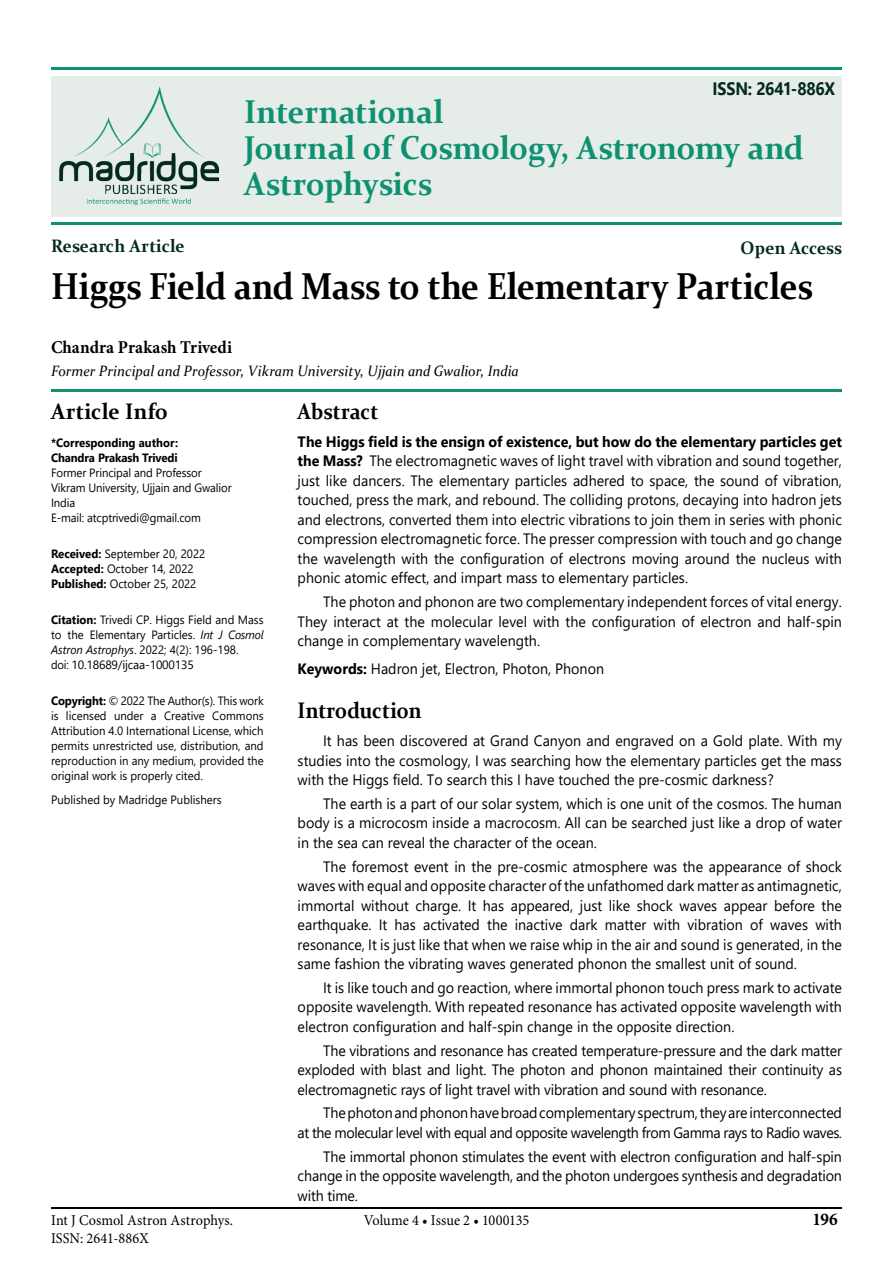
<style>
.page{position:relative;width:893px;height:1263px;background:#fff}
.page>*{position:absolute;margin:0;border:0;box-sizing:border-box;transform-origin:0 0}
.t1{font:700 37.5px "Constantia";letter-spacing:-.01em;color:#000;scale:.9 1}
.t2{font:700 33px/36px "Constantia";letter-spacing:-.005em;color:#0e9172;scale:.95 1}
.MainHeading{font:700 22.5px "Constantia";letter-spacing:.005em;color:#000;scale:.9 1}
.MainHeading-2{font:700 22.5px "Constantia";letter-spacing:.005em;color:#000;scale:.95 1}
.t3{font:700 18px "Constantia";color:#032920;scale:.95 1}
.AuthorNames{font:700 18px "Minion Pro";letter-spacing:.005em;color:#000;scale:.95 1}
.t4{font:700 18px "Segoe UI";letter-spacing:-.01em;color:#032920;scale:.9 1}
.BodyText2ndPara{font:15px/19.5px "Segoe UI";letter-spacing:-.01em;color:#000;text-align:justify;scale:.95 1}
.BodyText{font:15px/19.5px "Segoe UI";color:#000;text-align:justify;scale:.95 1}
.BodyText1stPara{font:15px/19.5px "Segoe UI";color:#000;text-align:justify;scale:.95 1}
.BodyText2ndPara-2{font:15px/19.5px "Segoe UI";letter-spacing:-.03em;color:#000;text-align:right;scale:.95 1}
.Affiliations{font:italic 15px "Constantia";color:#000;scale:.95 1}
.t5{font:15px "Minion Pro";color:#000;scale:.95 1}
.t6{font:12px/15px "Segoe UI";color:#000;text-align:justify;scale:.95 1}
.t7{font:700 12px "Segoe UI";letter-spacing:-.005em;color:#000;scale:.95 1}
.t8{font:12px "Segoe UI";color:#000;scale:.93 1}
.s1{font-weight:700}
.s2{font-style:italic}
</style>
<div class="page">
<hr style="left:51px;top:1208px;width:791px;height:1px;background:#000">
<div style="left:51px;top:76px;width:791px;height:140px;background:#e6ede9"></div>
<hr style="left:51px;top:223px;width:791px;height:2px;background:#0e9172">
<hr style="left:51px;top:68px;width:791px;height:2px;background:#0e9172">
<img style="left:59px;top:86px;width:160px;height:120px">
<hr style="left:51px;top:389px;width:791px;height:2px;background:#0e9172">
<p class="t4" style="left:712px;top:71px;width:138px">ISSN: 2641-886X</p>
<h2 class="t2" style="left:244px;top:92px;width:591px">International<br>Journal of Cosmology, Astronomy and<br>Astrophysics</h2>
<p class="t3" style="left:51px;top:233px;width:142px">Research Article</p>
<p class="t3" style="left:741px;top:236px;width:108px">Open Access</p>
<p class="t1" style="left:51px;top:261px;width:848px">Higgs Field and Mass to the Elementary Particles</p>
<p class="AuthorNames" style="left:51px;top:335px;width:192px">Chandra Prakash Trivedi</p>
<p class="Affiliations" style="left:51px;top:360px;width:494px">Former Principal and Professor, Vikram University, Ujjain and Gwalior, India</p>
<p class="MainHeading-2" style="left:51px;top:396px;width:125px">Article Info</p>
<p class="t7" style="left:51px;top:431px;width:135px">*Corresponding author:</p>
<p class="t7" style="left:51px;top:446px;width:135px">Chandra Prakash Trivedi</p>
<p class="t6" style="left:51px;top:464px;width:160px">Former Principal and Professor</p>
<p class="t6" style="left:51px;top:479px;width:192px">Vikram University, Ujjain and Gwalior</p>
<p class="t6" style="left:51px;top:494px;width:27px">India</p>
<p class="t6" style="left:51px;top:509px;width:159px">E-mail: atcptrivedi@gmail.com</p>
<p class="t6" style="left:51px;top:545px;width:164px"><span class="s1">Received:</span> September 20, 2022</p>
<p class="t6" style="left:51px;top:560px;width:152px"><span class="s1">Accepted:</span> October 14, 2022</p>
<p class="t6" style="left:51px;top:575px;width:155px"><span class="s1">Published:</span> October 25, 2022</p>
<p class="t6" style="left:51px;top:611px;width:225px"><span class="s1">Citation:</span> Trivedi CP. Higgs Field and Mass to the Elementary Particles. <span class="s2">Int J Cosmol Astron Astrophys</span>. 2022; 4(2): 196-198.</p>
<p class="t8" style="left:51px;top:653px;width:155px">doi: 10.18689/ijcaa-1000135</p>
<p class="t6" style="left:51px;top:692px;width:225px"><span class="s1">Copyright:</span> © 2022 The Author(s). This work is licensed under a Creative Commons Attribution 4.0 International License, which permits unrestricted use, distribution, and reproduction in any medium, provided the original work is properly cited.</p>
<p class="t6" style="left:51px;top:791px;width:181px">Published by Madridge Publishers</p>
<p class="MainHeading" style="left:298px;top:396px;width:91px">Abstract</p>
<p class="BodyText" style="left:298px;top:430px;width:574px"><span class="s1">The Higgs field is the ensign of existence, but how do the elementary particles get the Mass?</span> The electromagnetic waves of light travel with vibration and sound together, just like dancers. The elementary particles adhered to space, the sound of vibration, touched, press the mark, and rebound. The colliding protons, decaying into hadron jets and electrons, converted them into electric vibrations to join them in series with phonic compression electromagnetic force. The presser compression with touch and go change the wavelength with the configuration of electrons moving around the nucleus with phonic atomic effect, and impart mass to elementary particles.</p>
<p class="BodyText2ndPara" style="left:298px;top:591px;width:574px;text-indent:26px">The photon and phonon are two complementary independent forces of vital energy.<br>They interact at the molecular level with the configuration of electron and half-spin change in complementary wavelength.</p>
<p class="BodyText" style="left:298px;top:658px;width:324px"><span class="s1">Keywords:</span> Hadron jet, Electron, Photon, Phonon</p>
<p class="MainHeading" style="left:298px;top:695px;width:139px">Introduction</p>
<p class="BodyText1stPara" style="left:298px;top:730px;width:574px;text-indent:26px">It has been discovered at Grand Canyon and engraved on a Gold plate. With my studies into the cosmology, I was searching how the elementary particles get the mass with the Higgs field. To search this I have touched the pre-cosmic darkness?</p>
<p class="BodyText2ndPara" style="left:298px;top:792px;width:574px;text-indent:26px">The earth is a part of our solar system, which is one unit of the cosmos. The human body is a microcosm inside a macrocosm. All can be searched just like a drop of water in the sea can reveal the character of the ocean.</p>
<p class="BodyText2ndPara" style="left:298px;top:855px;width:574px;text-indent:26px">The foremost event in the pre-cosmic atmosphere was the appearance of shock waves with equal and opposite character of the unfathomed dark matter as antimagnetic, immortal without charge. It has appeared, just like shock waves appear before the earthquake. It has activated the inactive dark matter with vibration of waves with resonance, It is just like that when we raise whip in the air and sound is generated, in the same fashion the vibrating waves generated phonon the smallest unit of sound.</p>
<p class="BodyText2ndPara" style="left:298px;top:976px;width:574px;text-indent:26px">It is like touch and go reaction, where immortal phonon touch press mark to activate opposite wavelength. With repeated resonance has activated opposite wavelength with electron configuration and half-spin change in the opposite direction.</p>
<p class="BodyText2ndPara" style="left:298px;top:1039px;width:575px;text-indent:26px">The vibrations and resonance has created temperature-pressure and the dark matter exploded with blast and light. The photon and phonon maintained their continuity as electromagnetic rays of light travel with vibration and sound with resonance.</p>
<p class="BodyText2ndPara-2" style="left:298px;top:1102px;width:575px">The photon and phonon have broad complementary spectrum, they are interconnected<br>at the molecular level with equal and opposite wavelength from Gamma rays to Radio waves.</p>
<p class="BodyText2ndPara" style="left:298px;top:1145px;width:574px;text-indent:26px">The immortal phonon stimulates the event with electron configuration and half-spin change in the opposite wavelength, and the photon undergoes synthesis and degradation with time.</p>
<p class="t5" style="left:51px;top:1210px;width:193px">Int J Cosmol Astron Astrophys.</p>
<p class="t5" style="left:364px;top:1210px;width:176px">Volume 4 • Issue 2 • 1000135</p>
<p class="AuthorNames" style="left:812px;top:1206px;width:28px">196</p>
<p class="t5" style="left:51px;top:1228px;width:105px">ISSN: 2641-886X</p>
</div>
